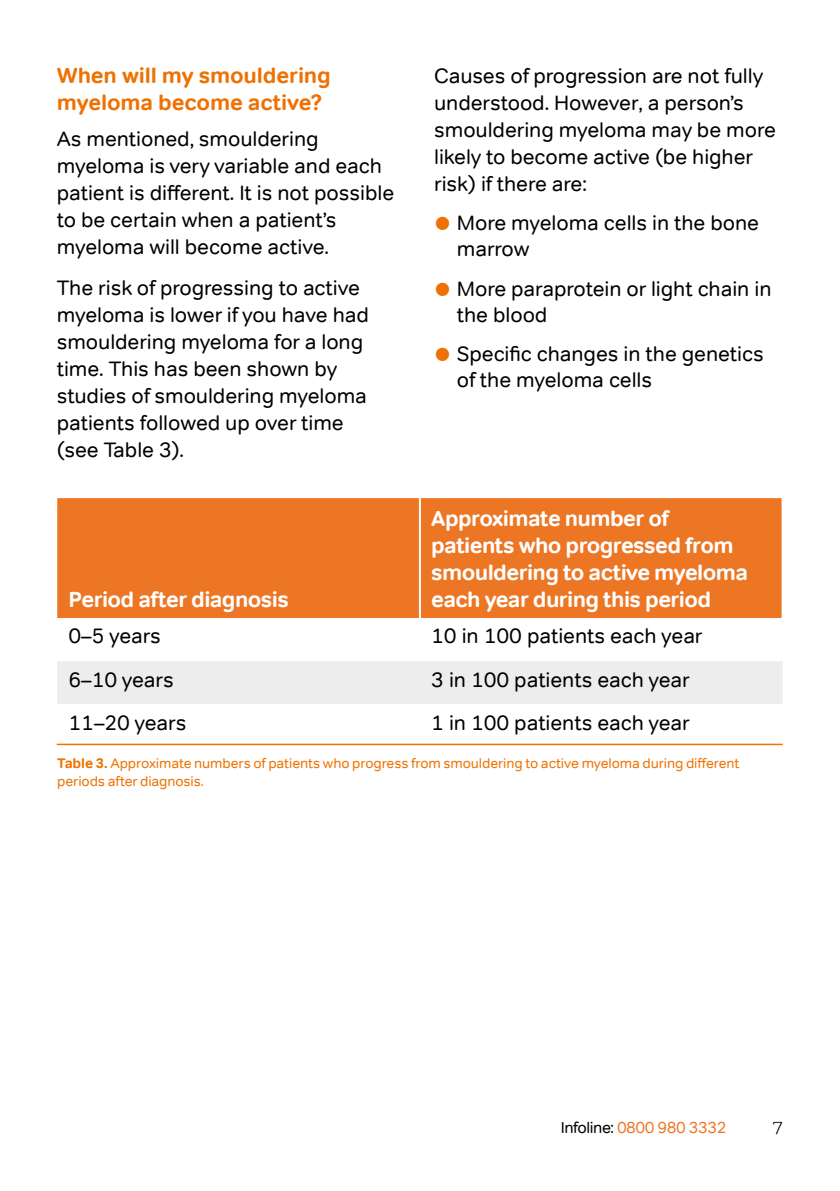
<style>
.page{position:relative;width:840px;height:1191px;background:#fff}
.page>*{position:absolute;margin:0;border:0;box-sizing:border-box;transform-origin:0 0}
.t1{font:700 22px/27px "Tondo";letter-spacing:-.025em;color:#fff}
.t2{font:700 22px/27px "Tondo";letter-spacing:-.005em;color:#ee7203}
.t3{font:21px/27px "Tondo";letter-spacing:-.005em;color:#000}
.t4{font:300 18px "Tondo";color:#000}
.t5{font:16px "Tondo";letter-spacing:-.03em;color:#ec7624}
.t6{font:14px/18px "Tondo";letter-spacing:-.01em;color:#ee7203}
.s1{color:#ee7203}
.s2{font-weight:700}
.s3{color:#000}
</style>
<div class="page">
<div style="left:57px;top:498px;width:724px;height:120px;background:#ec7624"></div>
<div style="left:57px;top:661px;width:725px;height:43px;background:#ededed"></div>
<hr style="left:418px;top:498px;width:2px;height:120px;background:#fff">
<hr style="left:57px;top:743px;width:725px;height:2px;background:#ee7203">
<p class="t2" style="left:57px;top:62px;width:275px">When will my smouldering myeloma become active?</p>
<p class="t3" style="left:57px;top:125px;width:339px">As mentioned, smouldering myeloma is very variable and each patient is different. It is not possible to be certain when a patient’s myeloma will become active.</p>
<p class="t3" style="left:57px;top:274px;width:313px">The risk of progressing to active myeloma is lower if you have had smouldering myeloma for a long time. This has been shown by studies of smouldering myeloma patients followed up over time (see Table 3).</p>
<p class="t1" style="left:69px;top:585px;width:222px">Period after diagnosis</p>
<p class="t3" style="left:434px;top:62px;width:343px">Causes of progression are not fully understood. However, a person’s smouldering myeloma may be more likely to become active (be higher risk) if there are:</p>
<p class="t3" style="left:456px;top:210px;width:303px;line-height:26px;text-indent:-23px"><span class="s1">•</span> More myeloma cells in the bone marrow</p>
<p class="t3" style="left:456px;top:276px;width:316px;line-height:26px;text-indent:-23px"><span class="s1">•</span> More paraprotein or light chain in the blood</p>
<p class="t3" style="left:456px;top:341px;width:308px;line-height:26px;text-indent:-23px"><span class="s1">•</span> Specific changes in the genetics of the myeloma cells</p>
<p class="t1" style="left:431px;top:504px;width:318px">Approximate number of patients who progressed from smouldering to active myeloma each year during this period</p>
<p class="t3" style="left:69px;top:622px;width:94px">0–5 years</p>
<p class="t3" style="left:431px;top:622px;width:273px">10 in 100 patients each year</p>
<p class="t3" style="left:69px;top:666px;width:107px">6–10 years</p>
<p class="t3" style="left:431px;top:666px;width:260px">3 in 100 patients each year</p>
<p class="t3" style="left:69px;top:709px;width:119px">11–20 years</p>
<p class="t3" style="left:431px;top:709px;width:260px">1 in 100 patients each year</p>
<p class="t6" style="left:57px;top:754px;width:683px"><span class="s2">Table 3.</span> Approximate numbers of patients who progress from smouldering to active myeloma during different periods after diagnosis.</p>
<p class="t5" style="left:560px;top:1117px;width:167px"><span class="s3">Infoline:</span> 0800 980 3332</p>
<p class="t4" style="left:771px;top:1117px;width:12px">7</p>
</div>
